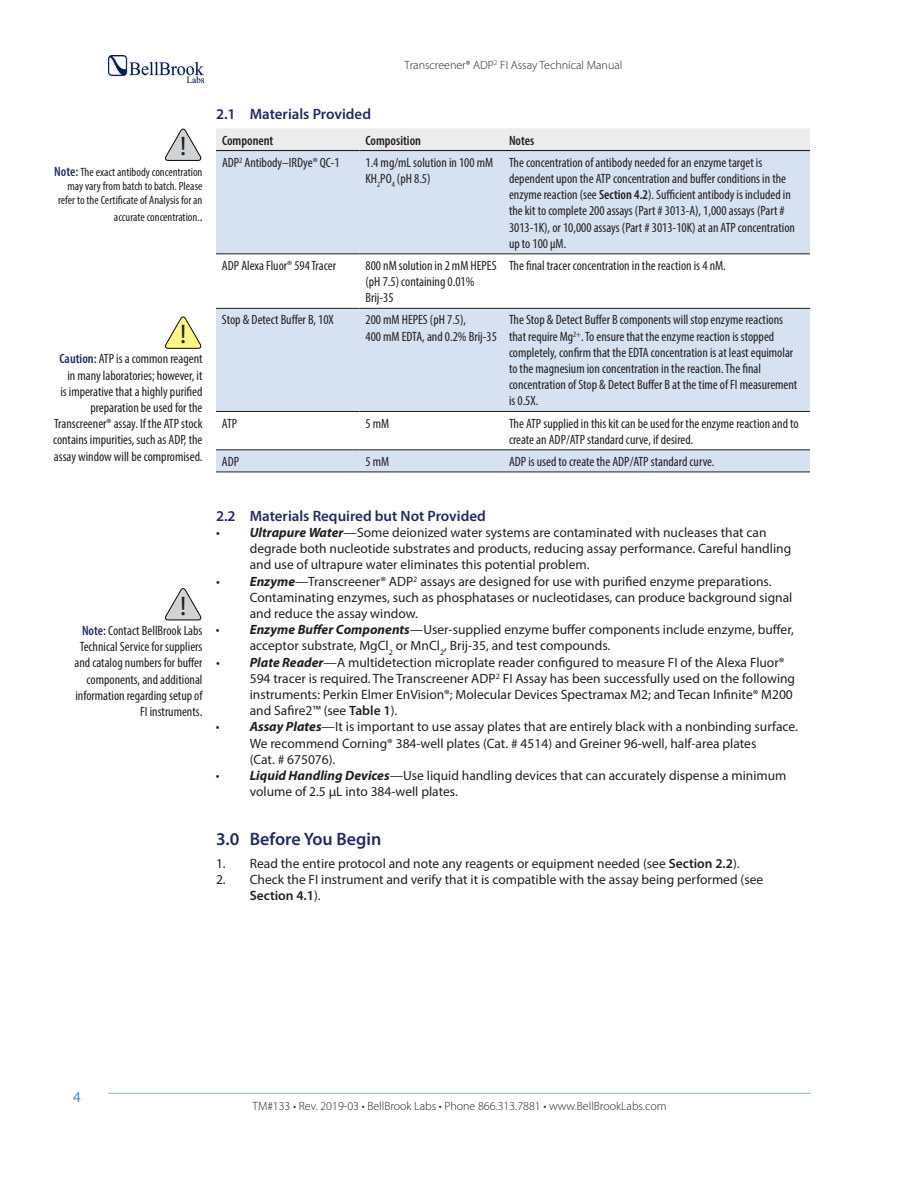
<style>
.page{position:relative;width:918px;height:1188px;background:#fff}
.page>*{position:absolute;margin:0;border:0;box-sizing:border-box;transform-origin:0 0}
.t1{font:27px "Myriad Pro";color:#231f20}
.t2{font:600 18px "Myriad Pro";color:#222a64}
.t3{font:600 15px "Myriad Pro";color:#222a64}
.t4{font:15px "Myriad Pro";color:#468ac9}
.t5{font:condensed 13.5px/16.2px "Myriad Pro";color:#231f20}
.t6{font:13.5px/16.2px "Myriad Pro";color:#231f20}
.t7{font:600 condensed 13.5px "Myriad Pro";color:#231f20}
.t8{font:condensed 12px/14.4px "Myriad Pro";color:#231f20;text-align:right}
.t9{font:300 12px "Myriad Pro";color:#231f20}
.s1{font-weight:600;font-size:13.5px;color:#222a64}
.s2{font-stretch:normal;font-size:13.5px}
.s3{font-weight:600;color:#222a64}
.s4{font-weight:600}
.s5{font-stretch:normal}
.s6{font-weight:700;font-style:italic}
</style>
<div class="page">
<hr style="left:108px;top:1093px;width:703px;height:1px;background:#8bb6e1">
<img style="left:109px;top:56px;width:95px;height:26px">
<div style="left:216px;top:128px;width:594px;height:22px;background:#edecec"></div>
<svg style="left:216px;top:151px;width:594px;height:321px;fill:#d6e1f2"></svg>
<hr style="left:216px;top:253px;width:144px;height:1px;background:#231f20">
<hr style="left:360px;top:253px;width:143px;height:1px;background:#231f20">
<hr style="left:503px;top:253px;width:307px;height:1px;background:#231f20">
<hr style="left:216px;top:308px;width:144px;height:1px;background:#231f20">
<hr style="left:360px;top:308px;width:143px;height:1px;background:#231f20">
<hr style="left:503px;top:308px;width:307px;height:1px;background:#231f20">
<hr style="left:216px;top:411px;width:144px;height:1px;background:#231f20">
<hr style="left:360px;top:411px;width:143px;height:1px;background:#231f20">
<hr style="left:503px;top:411px;width:307px;height:1px;background:#231f20">
<hr style="left:216px;top:449px;width:144px;height:1px;background:#231f20">
<hr style="left:360px;top:449px;width:143px;height:1px;background:#231f20">
<hr style="left:503px;top:449px;width:307px;height:1px;background:#231f20">
<hr style="left:216px;top:472px;width:144px;height:1px;background:#231f20">
<hr style="left:360px;top:472px;width:143px;height:1px;background:#231f20">
<hr style="left:503px;top:472px;width:307px;height:1px;background:#231f20">
<hr style="left:216px;top:150px;width:144px;height:1px;background:#231f20">
<hr style="left:360px;top:150px;width:143px;height:1px;background:#231f20">
<hr style="left:503px;top:150px;width:307px;height:1px;background:#231f20">
<svg style="left:165px;top:316px;width:36px;height:33px"></svg>
<svg style="left:165px;top:588px;width:36px;height:33px"></svg>
<svg style="left:165px;top:129px;width:36px;height:32px"></svg>
<p class="t9" style="left:405px;top:58px;width:219px">Transcreener® ADP<sup>2</sup> FI Assay Technical Manual</p>
<h1 class="t1" style="left:180px;top:130px;width:8px">!</h1>
<p class="t8" style="left:54px;top:164px;width:150px"><span class="s1">Note:</span> The exact antibody concentration may vary from batch to batch. Please refer to the Certificate of Analysis for an</p>
<p class="t8" style="left:114px;top:209px;width:90px">accurate concentration.<span class="s2">.</span></p>
<h1 class="t1" style="left:180px;top:318px;width:8px">!</h1>
<p class="t5" style="left:53px;top:351px;width:151px;text-align:right"><span class="s3">Caution:</span> ATP is a common reagent in many laboratories; however, it<br>is imperative that a highly purified preparation be used for the Transcreener® assay. If the ATP stock contains impurities, such as ADP, the assay window will be compromised.</p>
<p class="t3" style="left:216px;top:105px;width:157px">2.1 Materials Provided</p>
<p class="t7" style="left:222px;top:132px;width:53px">Component</p>
<p class="t7" style="left:366px;top:132px;width:57px">Composition</p>
<p class="t7" style="left:509px;top:132px;width:27px">Notes</p>
<p class="t5" style="left:222px;top:154px;width:119px">ADP<sup>2</sup> Antibody–IRDye® QC-1</p>
<p class="t5" style="left:366px;top:154px;width:129px">1.4 mg/mL solution in 100 mM<br>KH<sub>2</sub>PO<sub>4</sub> (pH 8.5)</p>
<p class="t5" style="left:509px;top:154px;width:287px">The concentration of antibody needed for an enzyme target is dependent upon the ATP concentration and buffer conditions in the enzyme reaction (see <span class="s4">Section 4.2</span>). Sufficient antibody is included in the kit to complete 200 assays (Part # 3013-A), 1,000 assays (Part # 3013-1K), or 10,000 assays (Part # 3013-10K) at an ATP concentration up to 100 µM.</p>
<p class="t5" style="left:222px;top:257px;width:116px">ADP Alexa Fluor® 594 Tracer</p>
<p class="t5" style="left:366px;top:257px;width:133px">800 nM solution in 2 mM HEPES (pH 7.5) containing 0.01%<br>Brij-35</p>
<p class="t5" style="left:509px;top:257px;width:218px">The final tracer concentration in the reaction is 4 nM.</p>
<p class="t5" style="left:222px;top:312px;width:113px">Stop &amp; Detect Buffer B, 10X</p>
<p class="t5" style="left:366px;top:312px;width:133px">200 mM HEPES (pH 7.5),<br>400 mM EDTA, and 0.2% Brij-35</p>
<p class="t5" style="left:509px;top:312px;width:290px">The Stop &amp; Detect Buffer B components will stop enzyme reactions that require Mg<sup>2+</sup>. To ensure that the enzyme reaction is stopped completely, confirm that the EDTA concentration is at least equimolar to the magnesium ion concentration in the reaction. The final concentration of Stop &amp; Detect Buffer B at the time of FI measurement is 0.5X.</p>
<p class="t5" style="left:222px;top:415px;width:17px">ATP</p>
<p class="t5" style="left:365px;top:415px;width:25px">5 mM</p>
<p class="t5" style="left:509px;top:415px;width:291px">The ATP supplied in this kit can be used for the enzyme reaction and to create an ADP/ATP standard curve, if desired.</p>
<p class="t5" style="left:222px;top:453px;width:19px">ADP</p>
<p class="t5" style="left:365px;top:453px;width:25px">5 mM</p>
<p class="t5" style="left:509px;top:453px;width:207px">ADP is used to create the ADP/ATP standard curve.</p>
<h1 class="t1" style="left:180px;top:589px;width:8px">!</h1>
<p class="t5" style="left:74px;top:622px;width:130px;text-align:right"><span class="s3">Note:</span> Contact BellBrook Labs<br>Technical Service for suppliers and catalog numbers for buffer components, and additional information regarding setup of<br>FI instruments<span class="s5">.</span></p>
<p class="t3" style="left:216px;top:506px;width:271px">2.2 Materials Required but Not Provided</p>
<p class="t6" style="left:250px;top:524px;width:543px;text-indent:-34px">• <span class="s6">Ultrapure Water</span>—Some deionized water systems are contaminated with nucleases that can degrade both nucleotide substrates and products, reducing assay performance. Careful handling and use of ultrapure water eliminates this potential problem.</p>
<p class="t6" style="left:250px;top:573px;width:544px;text-indent:-34px">• <span class="s6">Enzyme</span>—Transcreener® ADP<sup>2</sup> assays are designed for use with purified enzyme preparations.<br>Contaminating enzymes, such as phosphatases or nucleotidases, can produce background signal and reduce the assay window.</p>
<p class="t6" style="left:250px;top:621px;width:546px;text-indent:-34px">• <span class="s6">Enzyme Buffer Components</span>—User-supplied enzyme buffer components include enzyme, buffer, acceptor substrate, MgCl<sub>2</sub> or MnCl<sub>2</sub>, Brij-35, and test compounds.</p>
<p class="t6" style="left:250px;top:654px;width:547px;text-indent:-34px">• <span class="s6">Plate Reader</span>—A multidetection microplate reader configured to measure FI of the Alexa Fluor® 594 tracer is required. The Transcreener ADP<sup>2</sup> FI Assay has been successfully used on the following instruments: Perkin Elmer EnVision®; Molecular Devices Spectramax M2; and Tecan Infinite® M200 and Safire2™ (see <span class="s4">Table 1</span>).</p>
<p class="t6" style="left:250px;top:719px;width:550px;text-indent:-34px">• <span class="s6">Assay Plates</span>—It is important to use assay plates that are entirely black with a nonbinding surface.<br>We recommend Corning® 384-well plates (Cat. # 4514) and Greiner 96-well, half-area plates<br>(Cat. # 675076).</p>
<p class="t6" style="left:250px;top:767px;width:538px;text-indent:-34px">• <span class="s6">Liquid Handling Devices</span>—Use liquid handling devices that can accurately dispense a minimum volume of 2.5 µL into 384-well plates.</p>
<h2 class="t2" style="left:216px;top:827px;width:167px">3.0 Before You Begin</h2>
<p class="t6" style="left:216px;top:855px;width:525px">1. Read the entire protocol and note any reagents or equipment needed (see <span class="s4">Section 2.2</span>).</p>
<p class="t6" style="left:250px;top:871px;width:515px;text-indent:-34px">2. Check the FI instrument and verify that it is compatible with the assay being performed (see<br><span class="s4">Section 4.1</span>).</p>
<p class="t4" style="left:73px;top:1088px;width:9px">4</p>
<p class="t9" style="left:252px;top:1099px;width:416px">TM#133 • Rev. 2019-03 • BellBrook Labs • Phone 866.313.7881 • www.BellBrookLabs.com</p>
</div>
